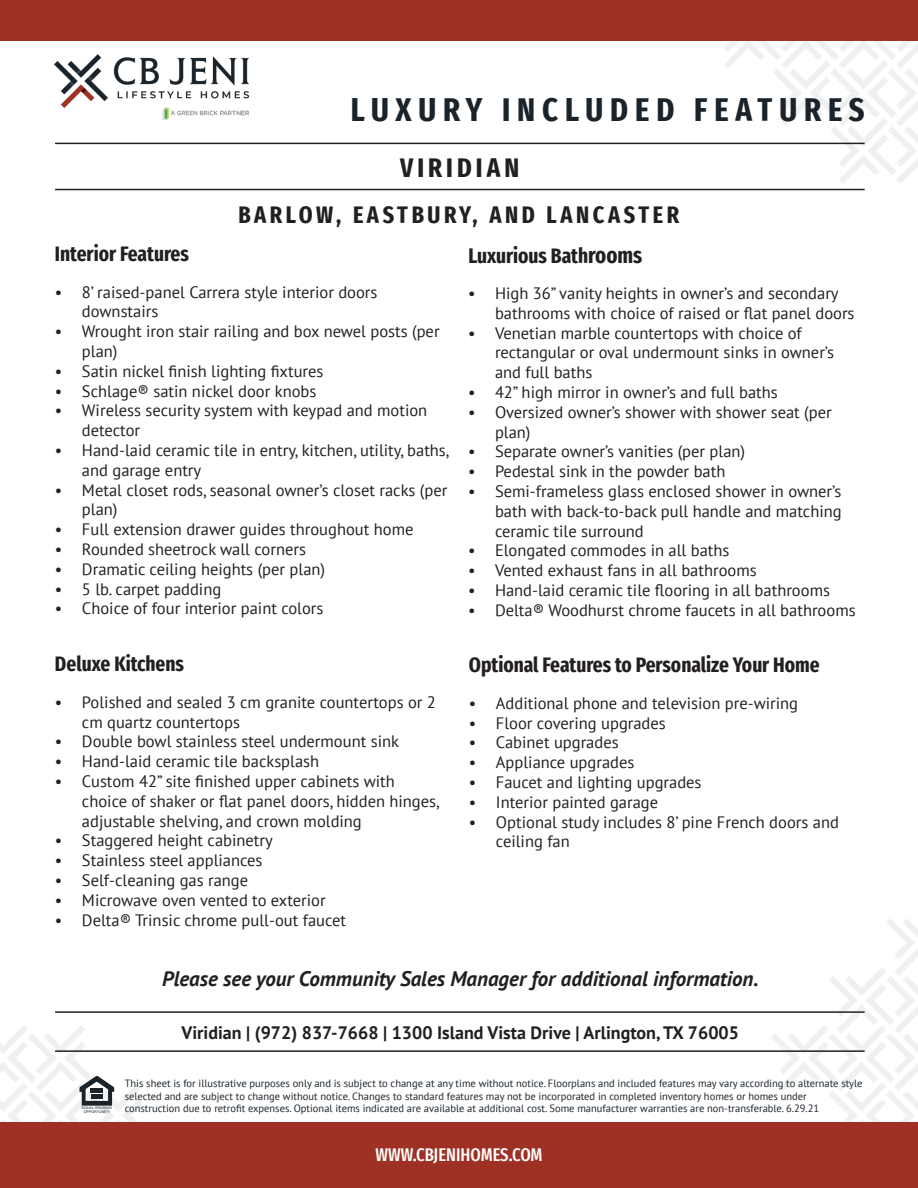
<style>
.page{position:relative;width:918px;height:1188px;background:#fff}
.page>*{position:absolute;margin:0;border:0;box-sizing:border-box;transform-origin:0 0}
.t1{font:700 extra-condensed 33px "Fira Sans";letter-spacing:.21em;color:#1a232a}
.t2{font:700 extra-condensed 27px "Fira Sans";letter-spacing:.15em;color:#231f20}
.t3{font:700 extra-condensed 24px "Fira Sans";letter-spacing:.15em;color:#231f20}
.t4{font:700 extra-condensed 21px "Fira Sans";color:#231f20}
.t5{font:italic 700 21px "PT Sans";color:#231f20}
.t6{font:700 18px "PT Sans";color:#231f20}
.t7{font:500 extra-condensed 18px "Fira Sans";color:#fff}
.t8{font:16.5px/19.8px "PT Sans";color:#231f20}
.t9{font:10.5px/12.6px "PT Sans";color:#1a232a}
.t10{font:3.45px/3.4px "Helvetica";color:#1a232a;text-align:center;scale:1.04 1}
.s1{font-size:22.5px}
</style>
<div class="page">
<svg style="left:772px;top:919px;width:146px;height:203px"></svg>
<svg style="left:715px;top:41px;width:203px;height:142px"></svg>
<div style="left:0;top:0;width:918px;height:41px;background:#9e3123"></div>
<div style="left:0;top:1122px;width:918px;height:66px;background:#9e3123"></div>
<img style="left:54px;top:54px;width:195px;height:66px">
<svg style="left:0;top:1025px;width:143px;height:97px"></svg>
<div style="left:91px;top:1088px;width:12px;height:5px;background:#1a232a"></div>
<div style="left:91px;top:1094px;width:12px;height:5px;background:#1a232a"></div>
<hr style="left:55px;top:1050px;width:810px;height:2px;background:#231f20">
<hr style="left:55px;top:1011px;width:810px;height:2px;background:#231f20">
<hr style="left:55px;top:189px;width:810px;height:1px;background:#231f20">
<hr style="left:55px;top:143px;width:810px;height:1px;background:#231f20">
<p class="t1" style="left:351px;top:82px;width:515px">LUXURY INCLUDED FEATURES</p>
<p class="t2" style="left:400px;top:145px;width:120px">VIRIDIAN</p>
<p class="t3" style="left:238px;top:195px;width:442px">BARLOW, EASTBURY, AND LANCASTER</p>
<p class="t4" style="left:469px;top:238px;width:175px">Luxurious Bath<span class="s1">rooms</span></p>
<p class="t8" style="left:495px;top:283px;width:361px;text-indent:-27px">• High 36” vanity heights in owner’s and secondary bathrooms with choice of raised or flat panel doors</p>
<p class="t8" style="left:495px;top:323px;width:341px;text-indent:-27px">• Venetian marble countertops with choice of rectangular or oval undermount sinks in owner’s and full baths</p>
<p class="t8" style="left:468px;top:382px;width:311px">• 42” high mirror in owner’s and full baths</p>
<p class="t8" style="left:495px;top:402px;width:338px;text-indent:-27px">• Oversized owner’s shower with shower seat (per plan)</p>
<p class="t8" style="left:468px;top:441px;width:279px">• Separate owner’s vanities (per plan)</p>
<p class="t8" style="left:468px;top:461px;width:259px">• Pedestal sink in the powder bath</p>
<p class="t8" style="left:495px;top:481px;width:348px;text-align:justify;text-indent:-27px">• Semi-frameless glass enclosed shower in owner’s bath with back-to-back pull handle and matching ceramic tile surround</p>
<p class="t8" style="left:468px;top:540px;width:263px">• Elongated commodes in all baths</p>
<p class="t8" style="left:468px;top:560px;width:290px">• Vented exhaust fans in all bathrooms</p>
<p class="t8" style="left:468px;top:580px;width:364px">• Hand-laid ceramic tile flooring in all bathrooms</p>
<p class="t8" style="left:468px;top:600px;width:389px">• Delta® Woodhurst chrome faucets in all bathrooms</p>
<p class="t4" style="left:55px;top:237px;width:135px">Interior Features</p>
<p class="t8" style="left:82px;top:282px;width:297px;text-indent:-27px">• 8’ raised-panel Carrera style interior doors downstairs</p>
<p class="t8" style="left:82px;top:321px;width:359px;text-indent:-27px">• Wrought iron stair railing and box newel posts (per plan)</p>
<p class="t8" style="left:55px;top:361px;width:270px">• Satin nickel finish lighting fixtures</p>
<p class="t8" style="left:55px;top:381px;width:263px">• Schlage® satin nickel door knobs</p>
<p class="t8" style="left:82px;top:400px;width:347px;text-indent:-27px">• Wireless security system with keypad and motion detector</p>
<p class="t8" style="left:82px;top:440px;width:369px;text-indent:-27px">• Hand-laid ceramic tile in entry, kitchen, utility, baths, and garage entry</p>
<p class="t8" style="left:82px;top:480px;width:367px;text-indent:-27px">• Metal closet rods, seasonal owner’s closet racks (per plan)</p>
<p class="t8" style="left:55px;top:519px;width:360px">• Full extension drawer guides throughout home</p>
<p class="t8" style="left:55px;top:539px;width:253px">• Rounded sheetrock wall corners</p>
<p class="t8" style="left:55px;top:559px;width:272px">• Dramatic ceiling heights (per plan)</p>
<p class="t8" style="left:55px;top:579px;width:168px">• 5 lb. carpet padding</p>
<p class="t8" style="left:55px;top:598px;width:270px">• Choice of four interior paint colors</p>
<p class="t4" style="left:55px;top:647px;width:131px">Deluxe Kitchens</p>
<p class="t8" style="left:82px;top:692px;width:355px;text-indent:-27px">• Polished and sealed 3 cm granite countertops or 2 cm quartz countertops</p>
<p class="t8" style="left:55px;top:731px;width:346px">• Double bowl stainless steel undermount sink</p>
<p class="t8" style="left:55px;top:751px;width:266px">• Hand-laid ceramic tile backsplash</p>
<p class="t8" style="left:82px;top:771px;width:359px;text-indent:-27px">• Custom 42” site finished upper cabinets with choice of shaker or flat panel doors, hidden hinges, adjustable shelving, and crown molding</p>
<p class="t8" style="left:55px;top:830px;width:219px">• Staggered height cabinetry</p>
<p class="t8" style="left:55px;top:850px;width:209px">• Stainless steel appliances</p>
<p class="t8" style="left:55px;top:870px;width:195px">• Self-cleaning gas range</p>
<p class="t8" style="left:55px;top:890px;width:272px">• Microwave oven vented to exterior</p>
<p class="t8" style="left:55px;top:910px;width:293px">• Delta® Trinsic chrome pull-out faucet</p>
<p class="t4" style="left:469px;top:648px;width:352px">Optional Features to Personalize Your Home</p>
<p class="t8" style="left:469px;top:693px;width:331px">• Additional phone and television pre-wiring</p>
<p class="t8" style="left:469px;top:713px;width:198px">• Floor covering upgrades</p>
<p class="t8" style="left:469px;top:732px;width:151px">• Cabinet upgrades</p>
<p class="t8" style="left:469px;top:752px;width:167px">• Appliance upgrades</p>
<p class="t8" style="left:469px;top:772px;width:234px">• Faucet and lighting upgrades</p>
<p class="t8" style="left:469px;top:792px;width:191px">• Interior painted garage</p>
<p class="t8" style="left:496px;top:812px;width:344px;text-indent:-27px">• Optional study includes 8’ pine French doors and ceiling fan</p>
<p class="t5" style="left:162px;top:965px;width:598px">Please see your Community Sales Manager for additional information.</p>
<p class="t6" style="left:182px;top:1020px;width:559px">Viridian | (972) 837-7668 | 1300 Island Vista Drive | Arlington, TX 76005</p>
<p class="t10" style="left:82px;top:1106px;width:30px">EQUAL HOUSING<br>OPPORTUNITY</p>
<p class="t9" style="left:125px;top:1077px;width:739px">This sheet is for illustrative purposes only and is subject to change at any time without notice. Floorplans and included features may vary according to alternate style selected and are subject to change without notice. Changes to standard features may not be incorporated in completed inventory homes or homes under</p>
<p class="t9" style="left:125px;top:1102px;width:696px">construction due to retrofit expenses. Optional items indicated are available at additional cost. Some manufacturer warranties are non-transferable. 6.29.21</p>
<p class="t7" style="left:375px;top:1140px;width:169px">WWW.CBJENIHOMES.COM</p>
</div>
